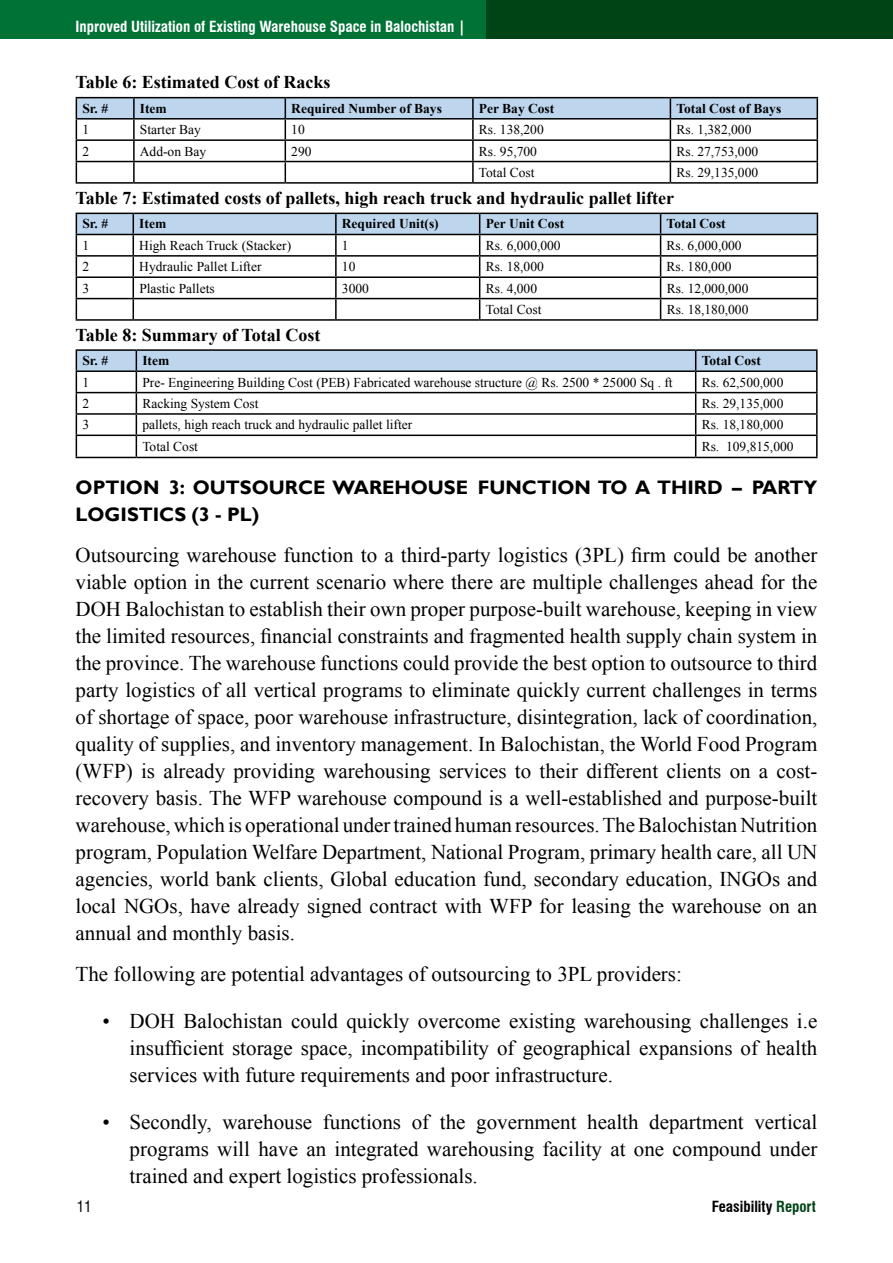
<style>
.page{position:relative;width:893px;height:1263px;background:#fff}
.page>*{position:absolute;margin:0;border:0;box-sizing:border-box;transform-origin:0 0}
.t1{font:21px/27px "Times New Roman";color:#000;text-align:justify}
.t2{font:700 19.5px/27px "Gill Sans";color:#000}
.t3{font:700 18px "Times New Roman";color:#000}
.t4{font:700 condensed 15px "Swiss 721 BT";color:#fff}
.t5{font:700 condensed 15px "Swiss 721 BT";color:#000}
.t6{font:condensed 15px "Swiss 721 BT";color:#000}
.t7{font:13.5px "Times New Roman";color:#000}
.t8{font:700 13.5px "Times New Roman";color:#000}
.s1{color:#004416}
</style>
<div class="page">
<div style="left:0;top:0;width:893px;height:38px;background:#007236"></div>
<div style="left:486px;top:0;width:407px;height:38px;background:#004416"></div>
<hr style="left:76px;top:182px;width:58px;height:2px;background:#000">
<hr style="left:134px;top:182px;width:151px;height:2px;background:#000">
<hr style="left:285px;top:182px;width:188px;height:2px;background:#000">
<hr style="left:473px;top:182px;width:197px;height:2px;background:#000">
<hr style="left:670px;top:182px;width:148px;height:2px;background:#000">
<hr style="left:76px;top:97px;width:58px;height:1px;background:#000">
<hr style="left:134px;top:97px;width:151px;height:1px;background:#000">
<hr style="left:285px;top:97px;width:188px;height:1px;background:#000">
<hr style="left:473px;top:97px;width:197px;height:1px;background:#000">
<hr style="left:670px;top:97px;width:148px;height:1px;background:#000">
<svg style="left:76px;top:98px;width:742px;height:84px"></svg>
<hr style="left:670px;top:118px;width:148px;height:2px;background:#000">
<hr style="left:76px;top:319px;width:57px;height:2px;background:#000">
<hr style="left:133px;top:319px;width:203px;height:2px;background:#000">
<hr style="left:336px;top:319px;width:144px;height:2px;background:#000">
<hr style="left:480px;top:319px;width:181px;height:2px;background:#000">
<hr style="left:661px;top:319px;width:157px;height:2px;background:#000">
<svg style="left:76px;top:213px;width:742px;height:106px"></svg>
<hr style="left:661px;top:234px;width:157px;height:1px;background:#000">
<hr style="left:76px;top:457px;width:60px;height:1px;background:#000">
<hr style="left:136px;top:457px;width:560px;height:1px;background:#000">
<hr style="left:696px;top:457px;width:122px;height:1px;background:#000">
<hr style="left:76px;top:349px;width:60px;height:2px;background:#000">
<hr style="left:136px;top:349px;width:560px;height:2px;background:#000">
<hr style="left:696px;top:349px;width:122px;height:2px;background:#000">
<svg style="left:76px;top:350px;width:742px;height:107px"></svg>
<hr style="left:696px;top:370px;width:122px;height:2px;background:#000">
<p class="t4" style="left:76px;top:17px;width:391px">Inproved Utilization of Existing Warehouse Space in Balochistan |</p>
<p class="t3" style="left:76px;top:69px;width:256px">Table 6: Estimated Cost of Racks</p>
<p class="t8" style="left:82px;top:99px;width:27px">Sr. #</p>
<p class="t8" style="left:140px;top:99px;width:28px">Item</p>
<p class="t8" style="left:291px;top:99px;width:152px">Required Number of Bays</p>
<p class="t8" style="left:479px;top:99px;width:77px">Per Bay Cost</p>
<p class="t8" style="left:676px;top:99px;width:106px">Total Cost of Bays</p>
<p class="t7" style="left:82px;top:121px;width:8px">1</p>
<p class="t7" style="left:140px;top:121px;width:63px">Starter Bay</p>
<p class="t7" style="left:291px;top:121px;width:15px">10</p>
<p class="t7" style="left:479px;top:121px;width:66px">Rs. 138,200</p>
<p class="t7" style="left:676px;top:121px;width:77px">Rs. 1,382,000</p>
<p class="t7" style="left:82px;top:142px;width:8px">2</p>
<p class="t7" style="left:140px;top:142px;width:68px">Add-on Bay</p>
<p class="t7" style="left:291px;top:142px;width:22px">290</p>
<p class="t7" style="left:479px;top:142px;width:60px">Rs. 95,700</p>
<p class="t7" style="left:676px;top:142px;width:83px">Rs. 27,753,000</p>
<p class="t7" style="left:479px;top:163px;width:57px">Total Cost</p>
<p class="t7" style="left:676px;top:163px;width:83px">Rs. 29,135,000</p>
<p class="t3" style="left:76px;top:185px;width:600px">Table 7: Estimated costs of pallets, high reach truck and hydraulic pallet lifter</p>
<p class="t8" style="left:82px;top:215px;width:27px">Sr. #</p>
<p class="t8" style="left:139px;top:215px;width:28px">Item</p>
<p class="t8" style="left:342px;top:215px;width:98px">Required Unit(s)</p>
<p class="t8" style="left:486px;top:215px;width:80px">Per Unit Cost</p>
<p class="t8" style="left:667px;top:215px;width:61px">Total Cost</p>
<p class="t7" style="left:82px;top:236px;width:8px">1</p>
<p class="t7" style="left:139px;top:236px;width:153px">High Reach Truck (Stacker)</p>
<p class="t7" style="left:342px;top:236px;width:8px">1</p>
<p class="t7" style="left:486px;top:236px;width:77px">Rs. 6,000,000</p>
<p class="t7" style="left:667px;top:236px;width:77px">Rs. 6,000,000</p>
<p class="t7" style="left:82px;top:258px;width:8px">2</p>
<p class="t7" style="left:139px;top:258px;width:124px">Hydraulic Pallet Lifter</p>
<p class="t7" style="left:342px;top:258px;width:15px">10</p>
<p class="t7" style="left:486px;top:258px;width:60px">Rs. 18,000</p>
<p class="t7" style="left:667px;top:258px;width:66px">Rs. 180,000</p>
<p class="t7" style="left:82px;top:279px;width:8px">3</p>
<p class="t7" style="left:139px;top:279px;width:77px">Plastic Pallets</p>
<p class="t7" style="left:342px;top:279px;width:28px">3000</p>
<p class="t7" style="left:486px;top:279px;width:53px">Rs. 4,000</p>
<p class="t7" style="left:667px;top:279px;width:83px">Rs. 12,000,000</p>
<p class="t7" style="left:486px;top:300px;width:57px">Total Cost</p>
<p class="t7" style="left:667px;top:300px;width:83px">Rs. 18,180,000</p>
<p class="t8" style="left:82px;top:351px;width:27px">Sr. #</p>
<p class="t8" style="left:142px;top:351px;width:28px">Item</p>
<p class="t8" style="left:702px;top:351px;width:61px">Total Cost</p>
<p class="t7" style="left:82px;top:373px;width:8px">1</p>
<p class="t7" style="left:142px;top:373px;width:532px">Pre- Engineering Building Cost (PEB) Fabricated warehouse structure @ Rs. 2500 * 25000 Sq . ft</p>
<p class="t7" style="left:702px;top:373px;width:83px">Rs. 62,500,000</p>
<p class="t7" style="left:82px;top:394px;width:8px">2</p>
<p class="t7" style="left:142px;top:394px;width:118px">Racking System Cost</p>
<p class="t7" style="left:702px;top:394px;width:83px">Rs. 29,135,000</p>
<p class="t7" style="left:82px;top:416px;width:8px">3</p>
<p class="t7" style="left:142px;top:416px;width:271px">pallets, high reach truck and hydraulic pallet lifter</p>
<p class="t7" style="left:702px;top:416px;width:83px">Rs. 18,180,000</p>
<p class="t7" style="left:142px;top:437px;width:57px">Total Cost</p>
<p class="t7" style="left:702px;top:437px;width:93px">Rs. 109,815,000</p>
<p class="t3" style="left:76px;top:322px;width:246px">Table 8: Summary of Total Cost</p>
<p class="t2" style="left:76px;top:475px;width:743px">OPTION 3: OUTSOURCE WAREHOUSE FUNCTION TO A THIRD – PARTY<br>LOGISTICS (3 - PL)</p>
<p class="t1" style="left:76px;top:541px;width:743px">Outsourcing warehouse function to a third-party logistics (3PL) firm could be another viable option in the current scenario where there are multiple challenges ahead for the DOH Balochistan to establish their own proper purpose-built warehouse, keeping in view the limited resources, financial constraints and fragmented health supply chain system in the province. The warehouse functions could provide the best option to outsource to third party logistics of all vertical programs to eliminate quickly current challenges in terms of shortage of space, poor warehouse infrastructure, disintegration, lack of coordination, quality of supplies, and inventory management. In Balochistan, the World Food Program (WFP) is already providing warehousing services to their different clients on a cost&shy;recovery basis. The WFP warehouse compound is a well-established and purpose-built warehouse, which is operational under trained human resources. The Balochistan Nutrition program, Population Welfare Department, National Program, primary health care, all UN agencies, world bank clients, Global education fund, secondary education, INGOs and local NGOs, have already signed contract with WFP for leasing the warehouse on an annual and monthly basis.</p>
<p class="t1" style="left:76px;top:960px;width:608px">The following are potential advantages of outsourcing to 3PL providers:</p>
<p class="t1" style="left:130px;top:1007px;width:689px;text-indent:-27px">• DOH Balochistan could quickly overcome existing warehousing challenges i.e insufficient storage space, incompatibility of geographical expansions of health services with future requirements and poor infrastructure.</p>
<p class="t1" style="left:130px;top:1108px;width:689px;text-indent:-27px">• Secondly, warehouse functions of the government health department vertical programs will have an integrated warehousing facility at one compound under trained and expert logistics professionals.</p>
<p class="t6" style="left:77px;top:1197px;width:16px">11</p>
<p class="t5" style="left:712px;top:1197px;width:106px">Feasibility <span class="s1">Report</span></p>
</div>
